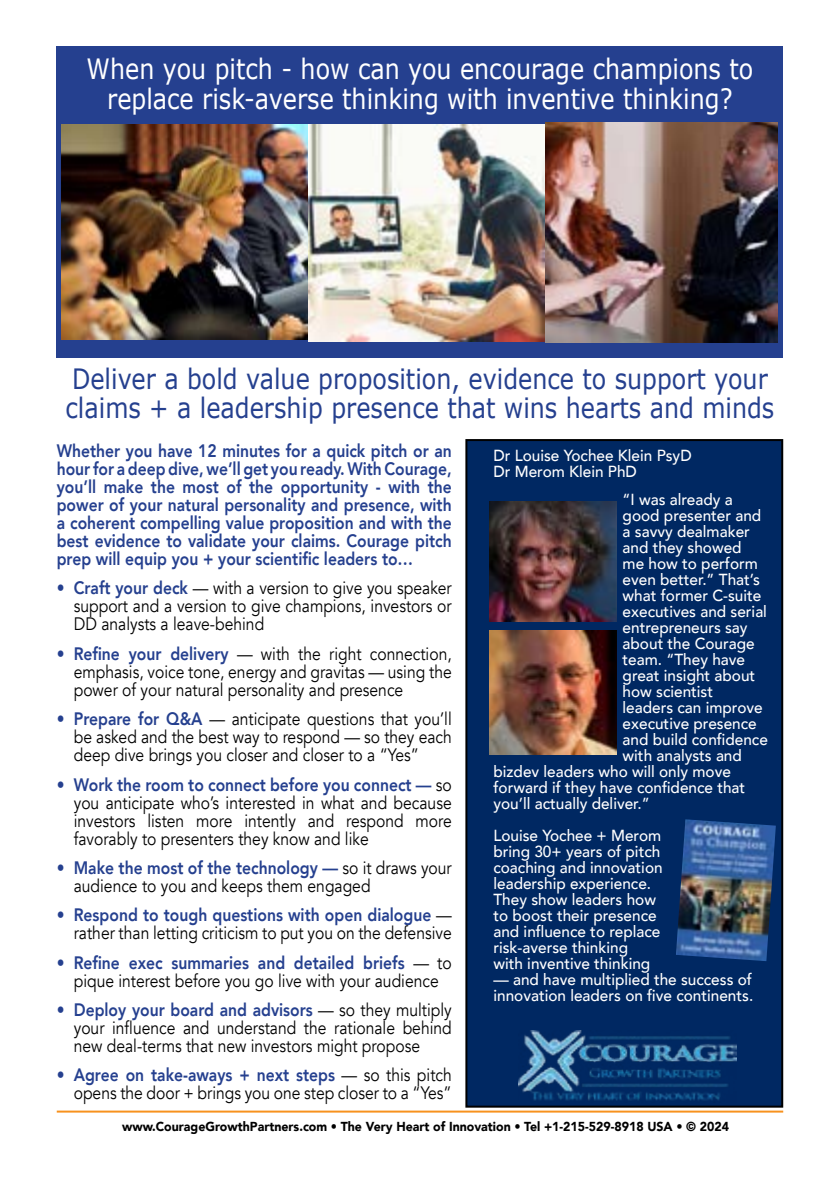
<style>
.page{position:relative;width:840px;height:1191px;background:#fff}
.page>*{position:absolute;margin:0;border:0;box-sizing:border-box;transform-origin:0 0}
.t1{font:28px/29px "Verdana";color:#25408f;scale:.85 1}
.t2{font:28px/30px "Verdana";color:#fff;text-align:center;scale:.85 1}
.t3{font:18px/18px "Avenir";color:#000;text-align:justify;scale:.87 1}
.t4{font:800 18px/18px "Avenir";color:#25408f;text-align:justify;scale:.87 1}
.t5{font:500 16px/16px "Avenir";color:#fff;scale:.96 1}
.t6{font:900 13px "Avenir";color:#000;scale:.95 1}
.s1{font-weight:800;color:#25408f}
</style>
<div class="page">
<div style="left:57px;top:46px;width:725px;height:311px;background:#25408f"></div>
<hr style="left:57px;top:1110px;width:725px;height:2px;background:#f7921e">
<div style="left:466px;top:440px;width:315px;height:666px;background:#002862"></div>
<div style="left:465px;top:439px;width:317px;height:668px;border:2px solid #000"></div>
<img style="left:518px;top:1030px;width:218px;height:71px">
<img style="left:62px;top:124px;width:246px;height:215px">
<img style="left:308px;top:124px;width:237px;height:217px">
<img style="left:545px;top:122px;width:232px;height:220px">
<img style="left:489px;top:631px;width:127px;height:124px">
<img style="left:489px;top:501px;width:127px;height:120px">
<img style="left:676px;top:819px;width:99px;height:142px">
<h1 class="t2" style="left:87px;top:54px;width:785px">When you pitch - how can you encourage champions to replace risk-averse thinking with inventive thinking?</h1>
<h1 class="t1" style="left:65px;top:365px;width:834px">Deliver a bold value proposition, evidence to support your claims + a leadership presence that wins hearts and minds</h1>
<p class="t4" style="left:57px;top:442px;width:455px">Whether you have 12 minutes for a quick pitch or an hour for a deep dive, we’ll get you ready. With Courage, you’ll make the most of the opportunity - with the power of your natural personality and presence, with a coherent compelling value proposition and with the best evidence to validate your claims. Courage pitch prep will equip you + your scientific leaders to…</p>
<p class="t3" style="left:74px;top:579px;width:436px;text-indent:-17px"><span class="s1">• Craft your deck</span> — with a version to give you speaker support and a version to give champions, investors or DD analysts a leave-behind</p>
<p class="t3" style="left:74px;top:645px;width:435px;text-indent:-17px"><span class="s1">• Refine your delivery</span> — with the right connection, emphasis, voice tone, energy and gravitas — using the power of your natural personality and presence</p>
<p class="t3" style="left:74px;top:710px;width:436px;text-indent:-17px"><span class="s1">• Prepare for Q&amp;A</span> — anticipate questions that you’ll be asked and the best way to respond — so they each deep dive brings you closer and closer to a “Yes”</p>
<p class="t3" style="left:74px;top:775px;width:436px;text-indent:-17px"><span class="s1">• Work the room to connect before you connect —</span> so you anticipate who’s interested in what and because investors listen more intently and respond more favorably to presenters they know and like</p>
<p class="t3" style="left:74px;top:859px;width:435px;text-indent:-17px"><span class="s1">• Make the most of the technology —</span> so it draws your audience to you and keeps them engaged</p>
<p class="t3" style="left:57px;top:906px;width:455px;text-align:right"><span class="s1">• Respond to tough questions with open dialogue</span> — rather than letting criticism to put you on the defensive</p>
<p class="t3" style="left:57px;top:953px;width:455px;text-align:center"><span class="s1">• Refine exec summaries and detailed briefs</span> — to pique interest before you go live with your audience</p>
<p class="t3" style="left:74px;top:1001px;width:435px;text-indent:-17px"><span class="s1">• Deploy your board and advisors</span> — so they multiply your influence and understand the rationale behind new deal-terms that new investors might propose</p>
<p class="t3" style="left:57px;top:1066px;width:455px;text-align:right"><span class="s1">• Agree on take-aways + next steps</span> — so this pitch opens the door + brings you one step closer to a “Yes”</p>
<p class="t5" style="left:493px;top:446px;width:208px">Dr Louise Yochee Klein PsyD<br>Dr Merom Klein PhD</p>
<p class="t5" style="left:622px;top:490px;width:116px">“I was already a</p>
<p class="t5" style="left:622px;top:506px;width:146px">good presenter and</p>
<p class="t5" style="left:622px;top:522px;width:134px">a savvy dealmaker</p>
<p class="t5" style="left:622px;top:538px;width:125px">and they showed</p>
<p class="t5" style="left:622px;top:554px;width:142px">me how to perform</p>
<p class="t5" style="left:622px;top:570px;width:144px">even better.” That’s</p>
<p class="t5" style="left:622px;top:586px;width:146px">what former C-suite</p>
<p class="t5" style="left:622px;top:602px;width:152px">executives and serial</p>
<p class="t5" style="left:622px;top:618px;width:132px">entrepreneurs say</p>
<p class="t5" style="left:622px;top:634px;width:139px">about the Courage</p>
<p class="t5" style="left:622px;top:650px;width:129px">team. “They have</p>
<p class="t5" style="left:622px;top:666px;width:140px">great insight about</p>
<p class="t5" style="left:622px;top:682px;width:96px">how scientist</p>
<p class="t5" style="left:622px;top:698px;width:147px">leaders can improve</p>
<p class="t5" style="left:622px;top:714px;width:141px">executive presence</p>
<p class="t5" style="left:622px;top:730px;width:153px">and build confidence</p>
<p class="t5" style="left:622px;top:746px;width:126px">with analysts and</p>
<p class="t5" style="left:493px;top:762px;width:249px">bizdev leaders who will only move</p>
<p class="t5" style="left:493px;top:778px;width:264px">forward if they have confidence that</p>
<p class="t5" style="left:493px;top:794px;width:164px">you’ll actually deliver.”</p>
<p class="t5" style="left:493px;top:826px;width:178px">Louise Yochee + Merom bring 30+ years of pitch coaching and innovation leadership experience.<br>They show leaders how to boost their presence and influence to replace risk-averse thinking<br>with inventive thinking</p>
<p class="t5" style="left:493px;top:970px;width:272px">— and have multiplied the success of innovation leaders on five continents.</p>
<p class="t6" style="left:122px;top:1115px;width:640px">www.CourageGrowthPartners.com • The Very Heart of Innovation • Tel +1-215-529-8918 USA • © 2024</p>
</div>
